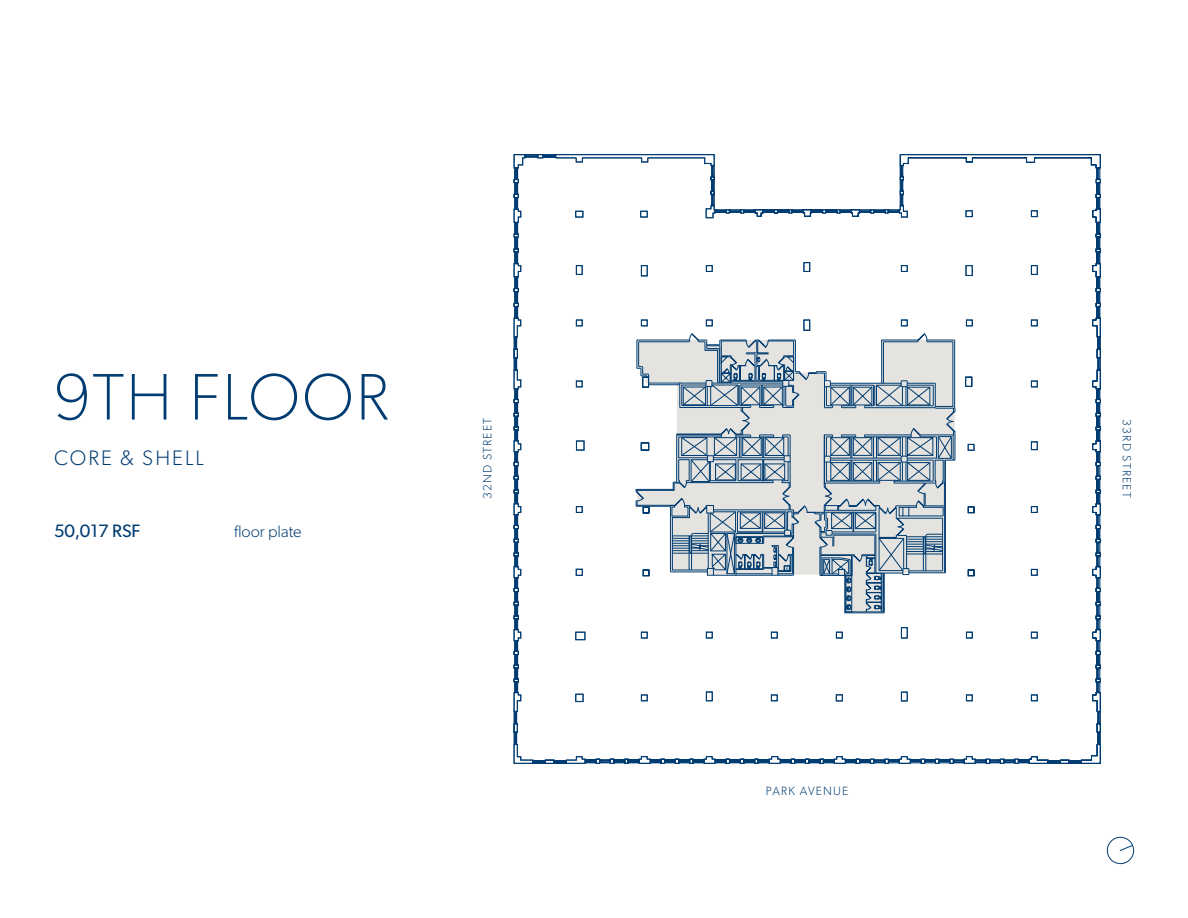
<style>
.page{position:relative;width:1188px;height:918px;background:#fff}
.page>*{position:absolute;margin:0;border:0;box-sizing:border-box;transform-origin:0 0}
.t1{font:100 66px "Gibson";letter-spacing:.03em;color:#003c71}
.t2{font:300 21px "Gibson";letter-spacing:.1em;color:#003c71}
.t3{font:18px "Gibson";color:#003c71}
.t4{font:300 16.5px "Gibson";color:#003c71}
.t5{font:300 12px "Gibson";letter-spacing:.1em;color:#003c71}
</style>
<div class="page">
<div style="left:1107px;top:837px;width:27px;height:27px;border:1px solid #003c71;border-radius:50%"></div>
<svg style="left:1119px;top:844px;width:14px;height:8px"></svg>
<svg style="left:513px;top:154px;width:588px;height:610px"></svg>
<h1 class="t1" style="left:54px;top:357px;width:336px">9TH FLOOR</h1>
<h2 class="t2" style="left:54px;top:445px;width:151px">CORE &amp; SHELL</h2>
<h3 class="t3" style="left:54px;top:520px;width:88px">50,017 RSF</h3>
<h3 class="t4" style="left:234px;top:522px;width:69px">floor plate</h3>
<p class="t5" style="left:480px;top:499px;width:82px;rotate:-90deg">32ND STREET</p>
<p class="t5" style="left:766px;top:784px;width:84px">PARK AVENUE</p>
<p class="t5" style="left:1134px;top:419px;width:80px;rotate:90deg">33RD STREET</p>
</div>
